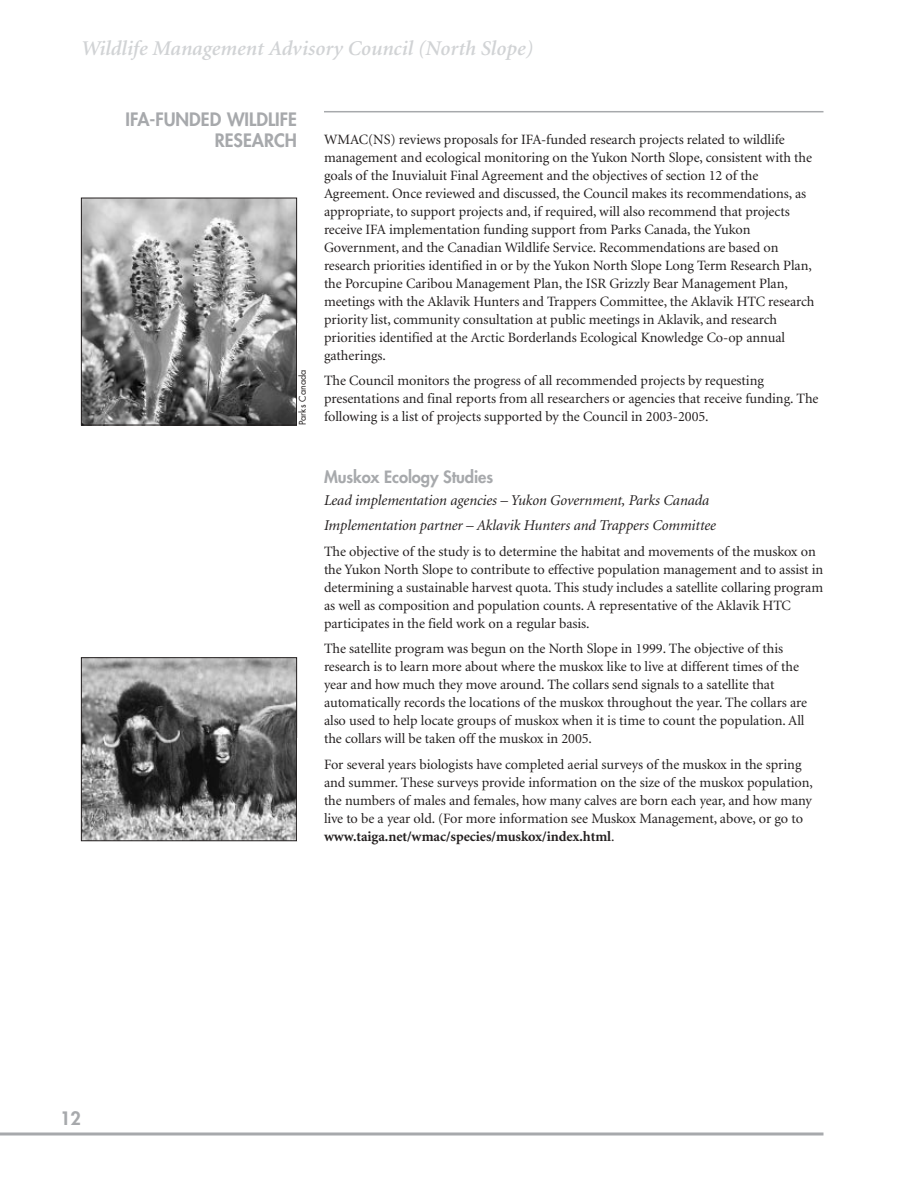
<style>
.page{position:relative;width:918px;height:1188px;background:#fff}
.page>*{position:absolute;margin:0;border:0;box-sizing:border-box;transform-origin:0 0}
.t1{font:italic 600 21px "Minion";color:#d1d3d5}
.t2{font:800 18px/21px "Futura";color:#a7a9ac;text-align:right}
.t3{font:800 16.5px "Futura";letter-spacing:-.005em;color:#a7a9ac}
.t4{font:italic 15px/25.5px "Minion";letter-spacing:-.005em;color:#231f1f}
.t5{font:14.25px/18px "Minion";letter-spacing:-.005em;color:#231f1f}
.t6{font:9px "Futura";color:#231f1f}
.s1{font-weight:700}
</style>
<div class="page">
<svg style="left:0;top:1132px;width:824px;height:4px;background:#bcbec0"></svg>
<img style="left:83px;top:659px;width:212px;height:180px">
<div style="left:81px;top:657px;width:216px;height:184px;border:1px solid #231f1f"></div>
<img style="left:83px;top:200px;width:212px;height:223px">
<div style="left:81px;top:198px;width:216px;height:227px;border:1px solid #231f1f"></div>
<hr style="left:324px;top:111px;width:500px;height:1px;background:#a7a9ac">
<h1 class="t1" style="left:81px;top:40px;width:454px">Wildlife Management Advisory Council (North Slope)</h1>
<p class="t2" style="left:126px;top:110px;width:173px">IFA-FUNDED WILDLIFE<br>RESEARCH</p>
<p class="t6" style="left:298px;top:425px;width:57px;rotate:-90deg">Parks Canada</p>
<p class="t5" style="left:324px;top:131px;width:492px">WMAC(NS) reviews proposals for IFA-funded research projects related to wildlife management and ecological monitoring on the Yukon North Slope, consistent with the goals of the Inuvialuit Final Agreement and the objectives of section 12 of the Agreement. Once reviewed and discussed, the Council makes its recommendations, as appropriate, to support projects and, if required, will also recommend that projects receive IFA implementation funding support from Parks Canada, the Yukon Government, and the Canadian Wildlife Service. Recommendations are based on research priorities identified in or by the Yukon North Slope Long Term Research Plan, the Porcupine Caribou Management Plan, the ISR Grizzly Bear Management Plan, meetings with the Aklavik Hunters and Trappers Committee, the Aklavik HTC research priority list, community consultation at public meetings in Aklavik, and research priorities identified at the Arctic Borderlands Ecological Knowledge Co-op annual gatherings.</p>
<p class="t5" style="left:324px;top:373px;width:496px">The Council monitors the progress of all recommended projects by requesting presentations and final reports from all researchers or agencies that receive funding. The following is a list of projects supported by the Council in 2003-2005.</p>
<p class="t3" style="left:324px;top:469px;width:171px">Muskox Ecology Studies</p>
<p class="t4" style="left:324px;top:488px;width:393px">Lead implementation agencies – Yukon Government, Parks Canada<br>Implementation partner – Aklavik Hunters and Trappers Committee</p>
<p class="t5" style="left:324px;top:543px;width:501px">The objective of the study is to determine the habitat and movements of the muskox on the Yukon North Slope to contribute to effective population management and to assist in determining a sustainable harvest quota. This study includes a satellite collaring program as well as composition and population counts. A representative of the Aklavik HTC participates in the field work on a regular basis.</p>
<p class="t5" style="left:324px;top:641px;width:485px">The satellite program was begun on the North Slope in 1999. The objective of this research is to learn more about where the muskox like to live at different times of the year and how much they move around. The collars send signals to a satellite that automatically records the locations of the muskox throughout the year. The collars are also used to help locate groups of muskox when it is time to count the population. All the collars will be taken off the muskox in 2005.</p>
<p class="t5" style="left:324px;top:756px;width:490px">For several years biologists have completed aerial surveys of the muskox in the spring and summer. These surveys provide information on the size of the muskox population, the numbers of males and females, how many calves are born each year, and how many live to be a year old. (For more information see Muskox Management, above, or go to <span class="s1">www.taiga.net/wmac/species/muskox/index.html</span>.</p>
<p class="t2" style="left:60px;top:1109px;width:22px">12</p>
</div>
